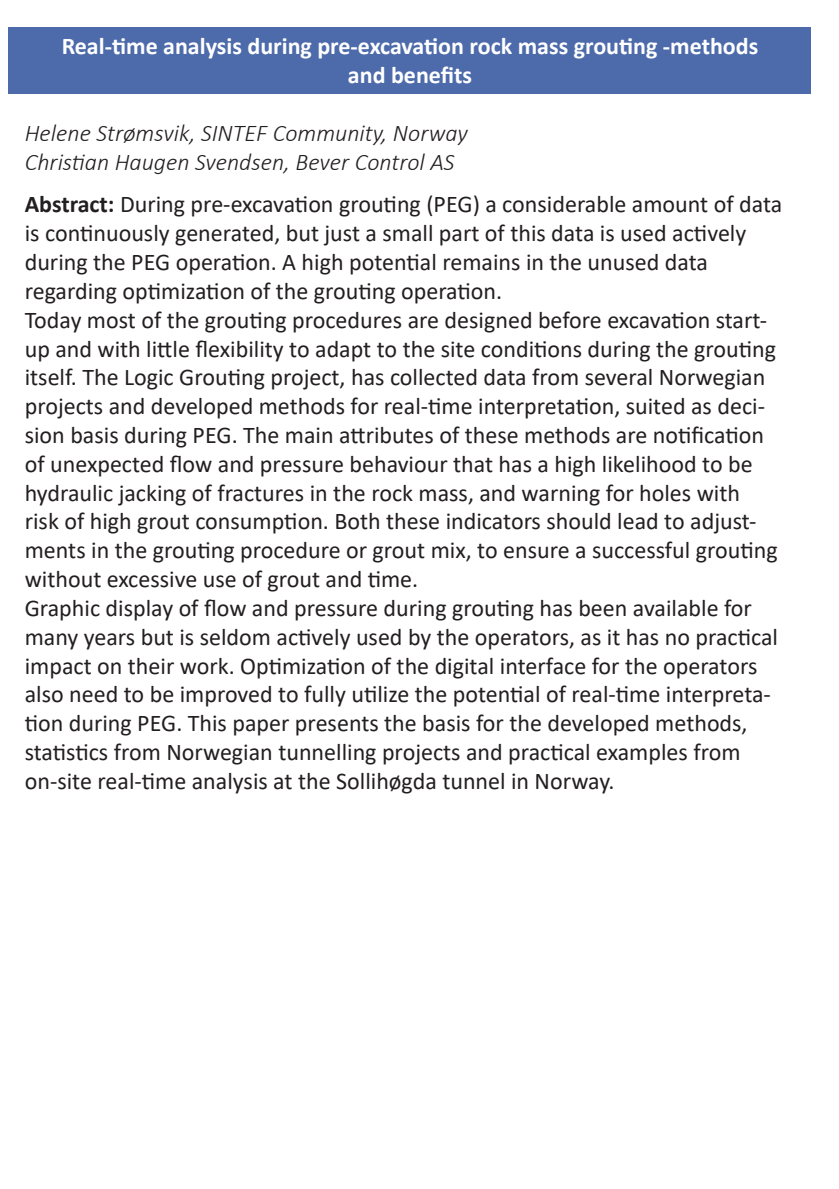
<style>
.page{position:relative;width:839px;height:1189px;background:#fff}
.page>*{position:absolute;margin:0;border:0;box-sizing:border-box;transform-origin:0 0}
.t1{font:24px/28.8px "Calibri";color:#231f20}
.t2{font:italic 300 24px "Calibri";color:#231f20}
.t3{font:700 24px "Calibri";color:#fff}
.s1{font-weight:700}
</style>
<div class="page">
<div style="left:8px;top:27px;width:802px;height:67px;background:#4d6bab"></div>
<p class="t3" style="left:62px;top:29px;width:698px">Real-time analysis during pre-excavation rock mass grouting -methods</p>
<p class="t3" style="left:348px;top:58px;width:125px">and benefits</p>
<p class="t2" style="left:25px;top:118px;width:444px">Helene Strømsvik, SINTEF Community, Norway</p>
<p class="t2" style="left:25px;top:147px;width:431px">Christian Haugen Svendsen, Bever Control AS</p>
<p class="t1" style="left:25px;top:189px;width:758px"><span class="s1">Abstract:</span> During pre-excavation grouting (PEG) a considerable amount of data</p>
<p class="t1" style="left:25px;top:218px;width:722px">is continuously generated, but just a small part of this data is used actively during the PEG operation. A high potential remains in the unused data</p>
<p class="t1" style="left:25px;top:276px;width:479px">regarding optimization of the grouting operation.</p>
<p class="t1" style="left:25px;top:304px;width:752px">Today most of the grouting procedures are designed before excavation start&shy;up and with little flexibility to adapt to the site conditions during the grouting itself. The Logic Grouting project, has collected data from several Norwegian projects and developed methods for real-time interpretation, suited as deci&shy;sion basis during PEG. The main attributes of these methods are notification</p>
<p class="t1" style="left:25px;top:448px;width:729px">of unexpected flow and pressure behaviour that has a high likelihood to be</p>
<p class="t1" style="left:25px;top:477px;width:754px">hydraulic jacking of fractures in the rock mass, and warning for holes with risk of high grout consumption. Both these indicators should lead to adjust&shy;ments in the grouting procedure or grout mix, to ensure a successful grouting without excessive use of grout and time.</p>
<p class="t1" style="left:25px;top:592px;width:754px">Graphic display of flow and pressure during grouting has been available for many years but is seldom actively used by the operators, as it has no practical impact on their work. Optimization of the digital interface for the operators also need to be improved to fully utilize the potential of real-time interpreta&shy;tion during PEG. This paper presents the basis for the developed methods,</p>
<p class="t1" style="left:25px;top:736px;width:717px">statistics from Norwegian tunnelling projects and practical examples from on-site real-time analysis at the Sollihøgda tunnel in Norway.</p>
</div>
